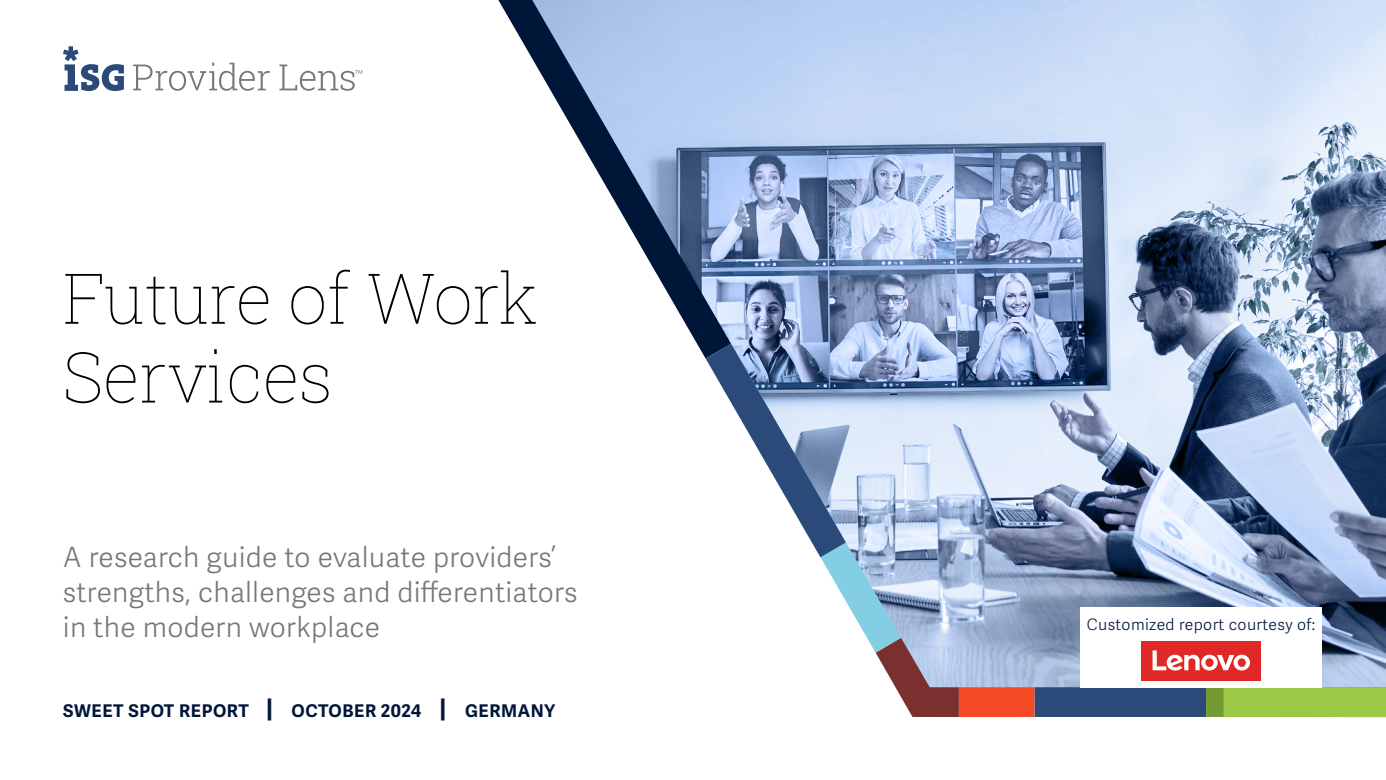
<style>
.page{position:relative;width:1386px;height:780px;background:#fff}
.page>*{position:absolute;margin:0;border:0;box-sizing:border-box;transform-origin:0 0}
.t1{font:70px/78.8px "Roboto Slab ISG P Thin";letter-spacing:-.01em;color:#000}
.t2{font:300 28px/35px "Adelle Sans";letter-spacing:.01em;color:#75787b}
.t3{font:700 17.5px "Adelle Sans";letter-spacing:.035em;color:#001638}
.t4{font:300 15.75px "Adelle Sans";letter-spacing:.025em;color:#001638}
.s1{color:#fff}
.s2{font-size:24.5px}
</style>
<div class="page">
<svg style="left:846px;top:0;width:540px;height:687px;background:#a1b3d0"></svg>
<svg style="left:1206px;top:688px;width:18px;height:29px"></svg>
<div style="left:1224px;top:687px;width:162px;height:30px;background:#9bc947"></div>
<div style="left:1034px;top:687px;width:172px;height:30px;background:#2b4a79"></div>
<div style="left:959px;top:687px;width:76px;height:30px;background:#f54a26"></div>
<svg style="left:876px;top:638px;width:83px;height:79px"></svg>
<svg style="left:498px;top:0;width:348px;height:359px"></svg>
<svg style="left:820px;top:344px;width:81px;height:308px;background:#b7cee5"></svg>
<svg style="left:706px;top:344px;width:140px;height:213px"></svg>
<svg style="left:133px;top:63px;width:137px;height:28px"></svg>
<svg style="left:279px;top:65px;width:83px;height:26px"></svg>
<svg style="left:63px;top:46px;width:61px;height:45px"></svg>
<div style="left:1080px;top:607px;width:242px;height:81px;background:#fff"></div>
<div style="left:1142px;top:641px;width:119px;height:40px;background:#e02926"></div>
<svg style="left:1153px;top:650px;width:97px;height:20px"></svg>
<h1 class="t1" style="left:63px;top:257px;width:477px">Future of Work<br>Services</h1>
<p class="t2" style="left:63px;top:541px;width:516px">A research guide to evaluate providers’ strengths, challenges and differentiators in the modern workplace</p>
<p class="t3" style="left:63px;top:700px;width:494px">SWEET SPOT REPORT<span class="s1">—</span><span class="s2">|</span><span class="s1">—</span>OCTOBER 2024<span class="s1">—</span><span class="s2">|</span><span class="s1">—</span>GERMANY</p>
<p class="t4" style="left:1087px;top:615px;width:230px">Customized report courtesy of:</p>
</div>
